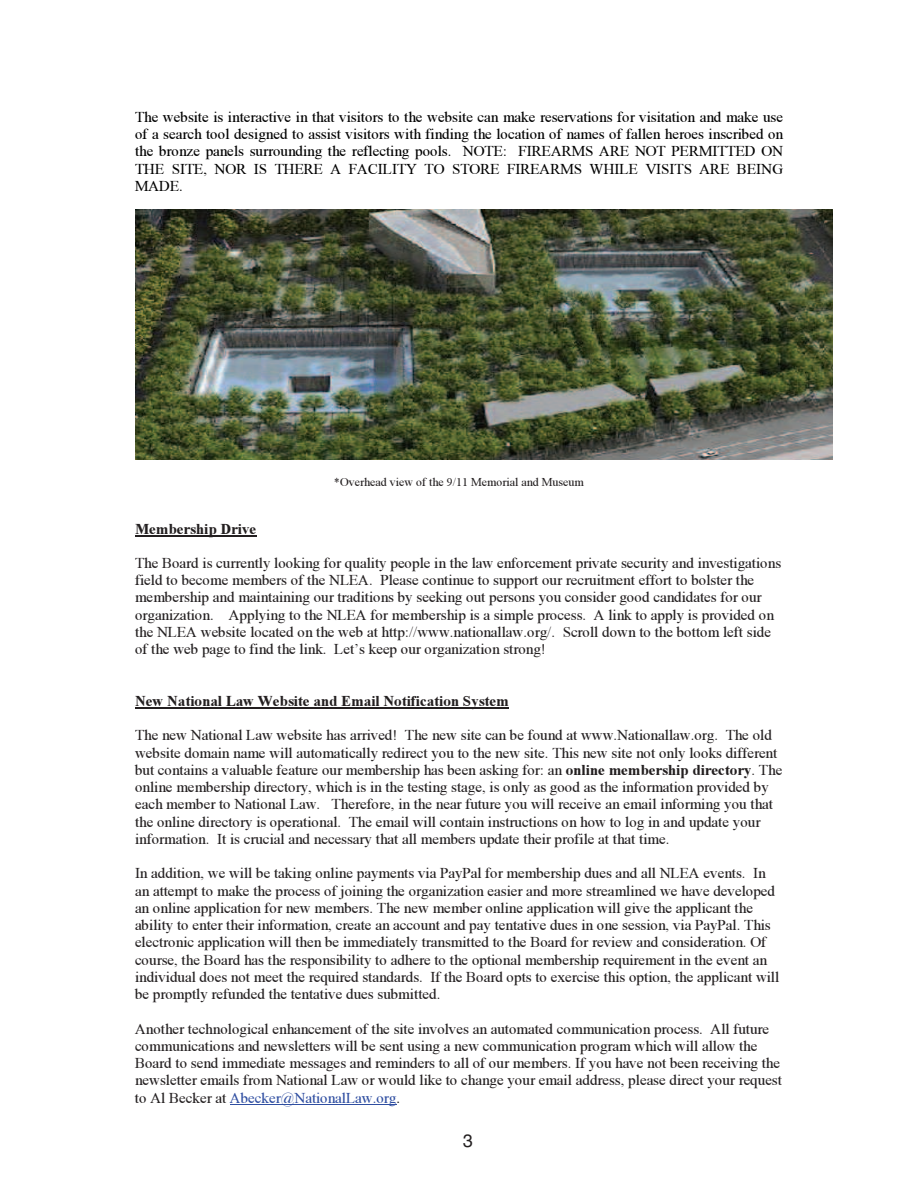
<style>
.page{position:relative;width:918px;height:1188px;background:#fff}
.page>*{position:absolute;margin:0;border:0;box-sizing:border-box;transform-origin:0 0}
.t1{font:18px "Helvetica";color:#231f20}
.t2{font:15px/17.2px "Times New Roman+T42+TELGVB";color:#231f20}
.t3{font:15px/17.2px "Times New Roman+T42+TELGVB";color:#000;text-align:justify}
.t4{font:15px "Times New Roman Bold+T42+XLPEID";color:#231f20}
.t5{font:12px "Times New Roman+T42+TELGVB";color:#231f20}
.s1{font-family:"Times New Roman Bold+T42+XLPEID"}
.s2{color:#2f4ea1}
.s3{color:#000}
</style>
<div class="page">
<img style="left:135px;top:209px;width:697px;height:251px">
<hr style="left:135px;top:535px;width:121px;height:2px;background:#231f20">
<hr style="left:135px;top:708px;width:374px;height:1px;background:#231f20">
<hr style="left:230px;top:1104px;width:167px;height:1px;background:#2f4ea1">
<p class="t3" style="left:135px;top:108px;width:650px">The website is interactive in that visitors to the website can make reservations for visitation and make use of a search tool designed to assist visitors with finding the location of names of fallen heroes inscribed on the bronze panels surrounding the reflecting pools. NOTE: FIREARMS ARE NOT PERMITTED ON THE SITE, NOR IS THERE A FACILITY TO STORE FIREARMS WHILE VISITS ARE BEING MADE.</p>
<p class="t5" style="left:334px;top:474px;width:251px">*Overhead view of the 9/11 Memorial and Museum</p>
<p class="t4" style="left:135px;top:518px;width:123px">Membership Drive</p>
<p class="t2" style="left:135px;top:554px;width:648px">The Board is currently looking for quality people in the law enforcement private security and investigations field to become members of the NLEA. Please continue to support our recruitment effort to bolster the membership and maintaining our traditions by seeking out persons you consider good candidates for our organization. Applying to the NLEA for membership is a simple process. A link to apply is provided on the NLEA website located on the web at http://www.nationallaw.org/. Scroll down to the bottom left side of the web page to find the link. Let’s keep our organization strong!</p>
<p class="t4" style="left:135px;top:691px;width:375px">New National Law Website and Email Notification System</p>
<p class="t2" style="left:135px;top:727px;width:649px">The new National Law website has arrived! The new site can be found at www.Nationallaw.org. The old website domain name will automatically redirect you to the new site. This new site not only looks different but contains a valuable feature our membership has been asking for: an <span class="s1">online membership directory</span>. The online membership directory, which is in the testing stage, is only as good as the information provided by each member to National Law. Therefore, in the near future you will receive an email informing you that the online directory is operational. The email will contain instructions on how to log in and update your information. It is crucial and necessary that all members update their profile at that time.</p>
<p class="t2" style="left:135px;top:865px;width:646px">In addition, we will be taking online payments via PayPal for membership dues and all NLEA events. In an attempt to make the process of joining the organization easier and more streamlined we have developed an online application for new members. The new member online application will give the applicant the ability to enter their information, create an account and pay tentative dues in one session, via PayPal. This electronic application will then be immediately transmitted to the Board for review and consideration. Of course, the Board has the responsibility to adhere to the optional membership requirement in the event an individual does not meet the required standards. If the Board opts to exercise this option, the applicant will be promptly refunded the tentative dues submitted.</p>
<p class="t2" style="left:135px;top:1020px;width:648px">Another technological enhancement of the site involves an automated communication process. All future communications and newsletters will be sent using a new communication program which will allow the Board to send immediate messages and reminders to all of our members. If you have not been receiving the newsletter emails from National Law or would like to change your email address, please direct your request to Al Becker at <span class="s2">Abecker@NationalLaw.org</span><span class="s3">.</span></p>
<p class="t1" style="left:463px;top:1134px;width:12px">3</p>
</div>
